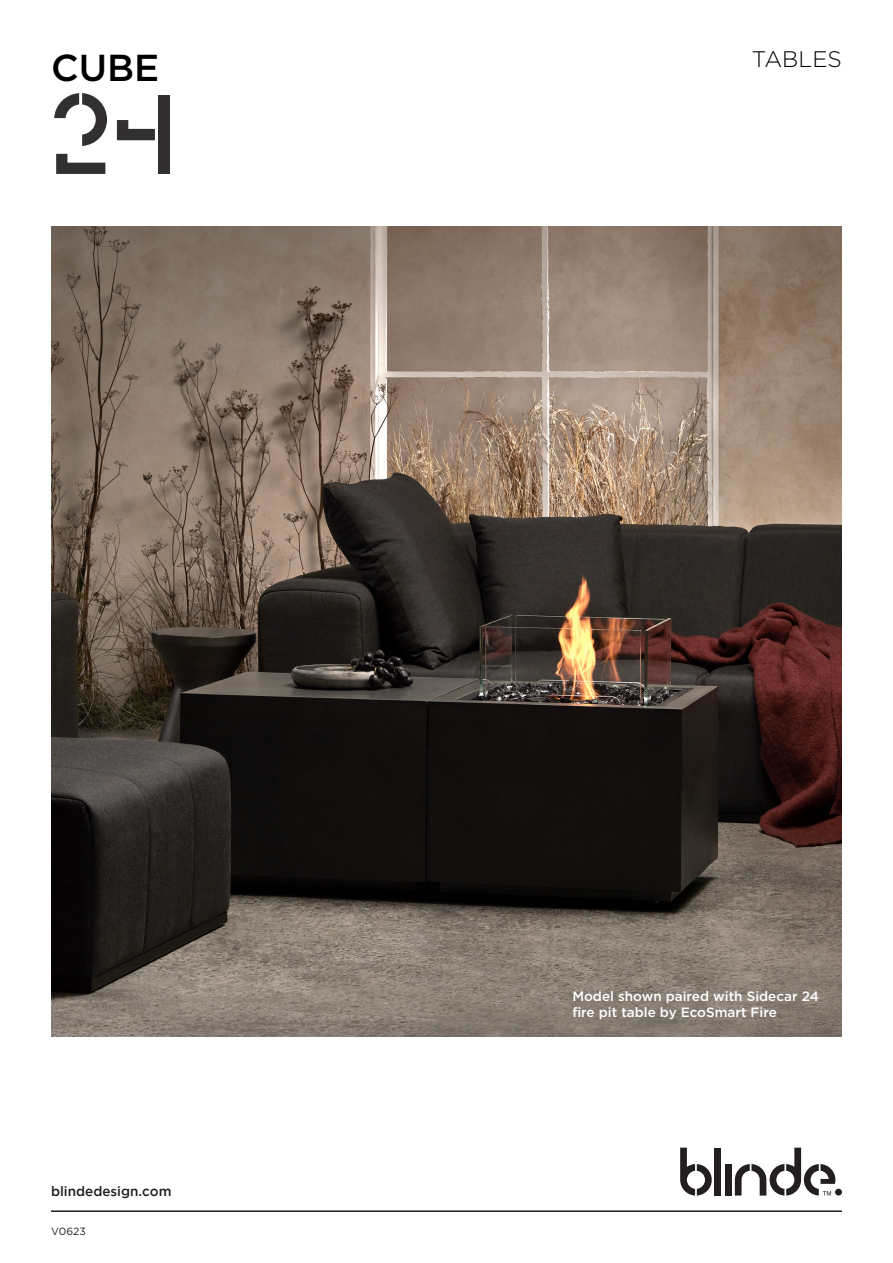
<style>
.page{position:relative;width:893px;height:1263px;background:#fff}
.page>*{position:absolute;margin:0;border:0;box-sizing:border-box;transform-origin:0 0}
.t1{font:500 37.5px "Gotham";color:#000}
.t2{font:300 22.5px "Gotham";color:#000}
.t3{font:500 13.5px/16.2px "Gotham";color:#fff}
.t4{font:500 13.5px "Gotham";color:#231f20}
.t5{font:10.5px "Gotham";color:#231f20}
</style>
<div class="page">
<hr style="left:51px;top:1210px;width:791px;height:2px;background:#231f20">
<svg style="left:680px;top:1147px;width:32px;height:48px"></svg>
<div style="left:714px;top:1147px;width:7px;height:48px;background:#231f20"></div>
<div style="left:725px;top:1164px;width:7px;height:31px;background:#231f20"></div>
<div style="left:835px;top:1189px;width:7px;height:6px;background:#231f20;border-radius:50%"></div>
<svg style="left:735px;top:1147px;width:100px;height:48px"></svg>
<img style="left:51px;top:227px;width:791px;height:809px">
<svg style="left:56px;top:154px;width:49px;height:20px"></svg>
<svg style="left:54px;top:93px;width:53px;height:53px"></svg>
<svg style="left:117px;top:120px;width:38px;height:20px"></svg>
<div style="left:158px;top:95px;width:11px;height:79px;background:#312f30"></div>
<p class="t1" style="left:51px;top:43px;width:110px">CUBE</p>
<p class="t4" style="left:51px;top:1183px;width:122px">blindedesign.com</p>
<p class="t5" style="left:51px;top:1225px;width:36px">V0623</p>
<h2 class="t2" style="left:752px;top:45px;width:91px">TABLES</h2>
<p class="t3" style="left:572px;top:988px;width:248px">Model shown paired with Sidecar 24 fire pit table by EcoSmart Fire</p>
</div>
